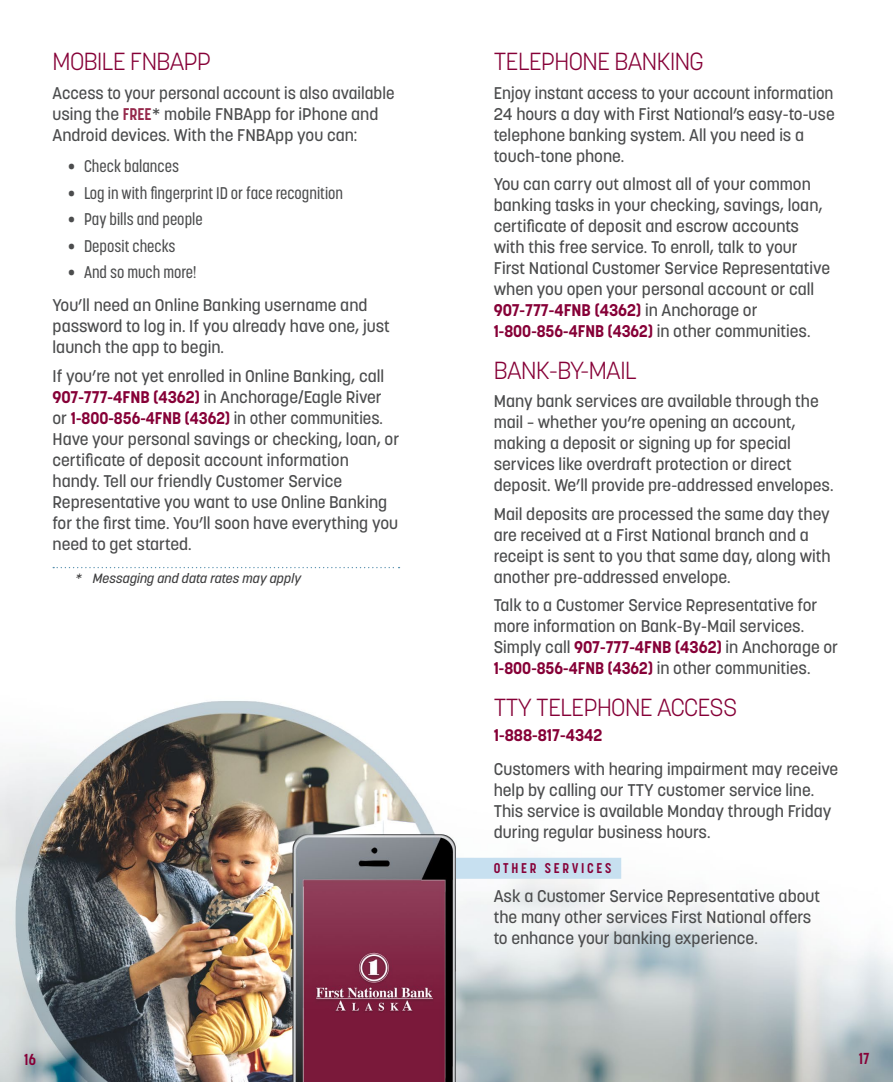
<style>
.page{position:relative;width:893px;height:1082px;background:#fff}
.page>*{position:absolute;margin:0;border:0;box-sizing:border-box;transform-origin:0 0}
.HEAD_no_subh{font:300 24.5px "Korolev";letter-spacing:-.02em;color:#860037}
.HEAD_b4_subh{font:300 24.5px "Korolev";letter-spacing:-.02em;color:#860037}
.BODY{font:500 16.8px/21px "Korolev";color:#4b4c4d}
.BULLET{font:500 16.8px "Korolev Condensed";color:#4b4c4d}
.SUBHEAD_1_after_HEAD{font:700 16.8px "Korolev";color:#860037}
.t1{font:700 15.75px "Korolev Condensed";color:#860037}
.section_HEAD{font:700 14px "Korolev Condensed";letter-spacing:.2em;color:#860037}
.NOTES{font:italic 500 13.3px "Korolev";color:#3e3e3f}
.s1{font-family:"Korolev Condensed";font-weight:700;color:#95284b}
.s2{font-weight:700;color:#860037}
</style>
<div class="page">
<img style="left:0;top:701px;width:892px;height:381px">
<svg style="left:53px;top:567px;width:346px;height:1px"></svg>
<div style="left:456px;top:857px;width:165px;height:21px;background:#c7e0f0"></div>
<svg style="left:0;top:1075px;width:6px;height:7px"></svg>
<svg style="left:886px;top:1075px;width:7px;height:7px"></svg>
<p class="HEAD_no_subh" style="left:52px;top:46px;width:160px">MOBILE FNBAPP</p>
<p class="BODY" style="left:52px;top:82px;width:343px">Access to your personal account is also available using the <span class="s1">FREE</span>* mobile FNBApp for iPhone and<br>Android devices. With the FNBApp you can:</p>
<p class="BULLET" style="left:68px;top:157px;width:112px">• Check balances</p>
<p class="BULLET" style="left:68px;top:183px;width:276px">• Log in with fingerprint ID or face recognition</p>
<p class="BULLET" style="left:68px;top:209px;width:136px">• Pay bills and people</p>
<p class="BULLET" style="left:68px;top:236px;width:109px">• Deposit checks</p>
<p class="BULLET" style="left:68px;top:262px;width:130px">• And so much more!</p>
<p class="BODY" style="left:52px;top:295px;width:339px">You’ll need an Online Banking username and password to log in. If you already have one, just launch the app to begin.</p>
<p class="BODY" style="left:52px;top:365px;width:348px">If you’re not yet enrolled in Online Banking, call <span class="s2">907-777-4FNB (4362)</span> in Anchorage/Eagle River or <span class="s2">1-800-856-4FNB (4362)</span> in other communities.<br>Have your personal savings or checking, loan, or certificate of deposit account information handy. Tell our friendly Customer Service Representative you want to use Online Banking for the first time. You’ll soon have everything you need to get started.</p>
<p class="NOTES" style="left:75px;top:570px;width:227px">* Messaging and data rates may apply</p>
<p class="HEAD_no_subh" style="left:494px;top:46px;width:212px">TELEPHONE BANKING</p>
<p class="BODY" style="left:494px;top:82px;width:342px">Enjoy instant access to your account information 24 hours a day with First National’s easy-to-use telephone banking system. All you need is a touch-tone phone.</p>
<p class="BODY" style="left:494px;top:173px;width:338px">You can carry out almost all of your common banking tasks in your checking, savings, loan, certificate of deposit and escrow accounts with this free service. To enroll, talk to your First National Customer Service Representative when you open your personal account or call <span class="s2">907-777-4FNB (4362)</span> in Anchorage or <span class="s2">1-800-856-4FNB (4362)</span> in other communities.</p>
<p class="HEAD_no_subh" style="left:494px;top:355px;width:144px">BANK-BY-MAIL</p>
<p class="BODY" style="left:494px;top:391px;width:341px">Many bank services are available through the mail – whether you’re opening an account, making a deposit or signing up for special services like overdraft protection or direct deposit. We’ll provide pre-addressed envelopes.</p>
<p class="BODY" style="left:494px;top:503px;width:338px">Mail deposits are processed the same day they are received at a First National branch and a receipt is sent to you that same day, along with another pre-addressed envelope.</p>
<p class="BODY" style="left:494px;top:594px;width:346px">Talk to a Customer Service Representative for more information on Bank-By-Mail services.<br>Simply call <span class="s2">907-777-4FNB (4362)</span> in Anchorage or <span class="s2">1-800-856-4FNB (4362)</span> in other communities.</p>
<p class="HEAD_b4_subh" style="left:494px;top:691px;width:245px">TTY TELEPHONE ACCESS</p>
<p class="SUBHEAD_1_after_HEAD" style="left:494px;top:724px;width:110px">1-888-817-4342</p>
<p class="BODY" style="left:494px;top:758px;width:346px">Customers with hearing impairment may receive help by calling our TTY customer service line.<br>This service is available Monday through Friday during regular business hours.</p>
<p class="section_HEAD" style="left:494px;top:860px;width:119px">OTHER SERVICES</p>
<p class="BODY" style="left:494px;top:885px;width:328px">Ask a Customer Service Representative about the many other services First National offers to enhance your banking experience.</p>
<p class="t1" style="left:24px;top:1050px;width:13px">16</p>
<p class="t1" style="left:858px;top:1049px;width:12px">17</p>
</div>
